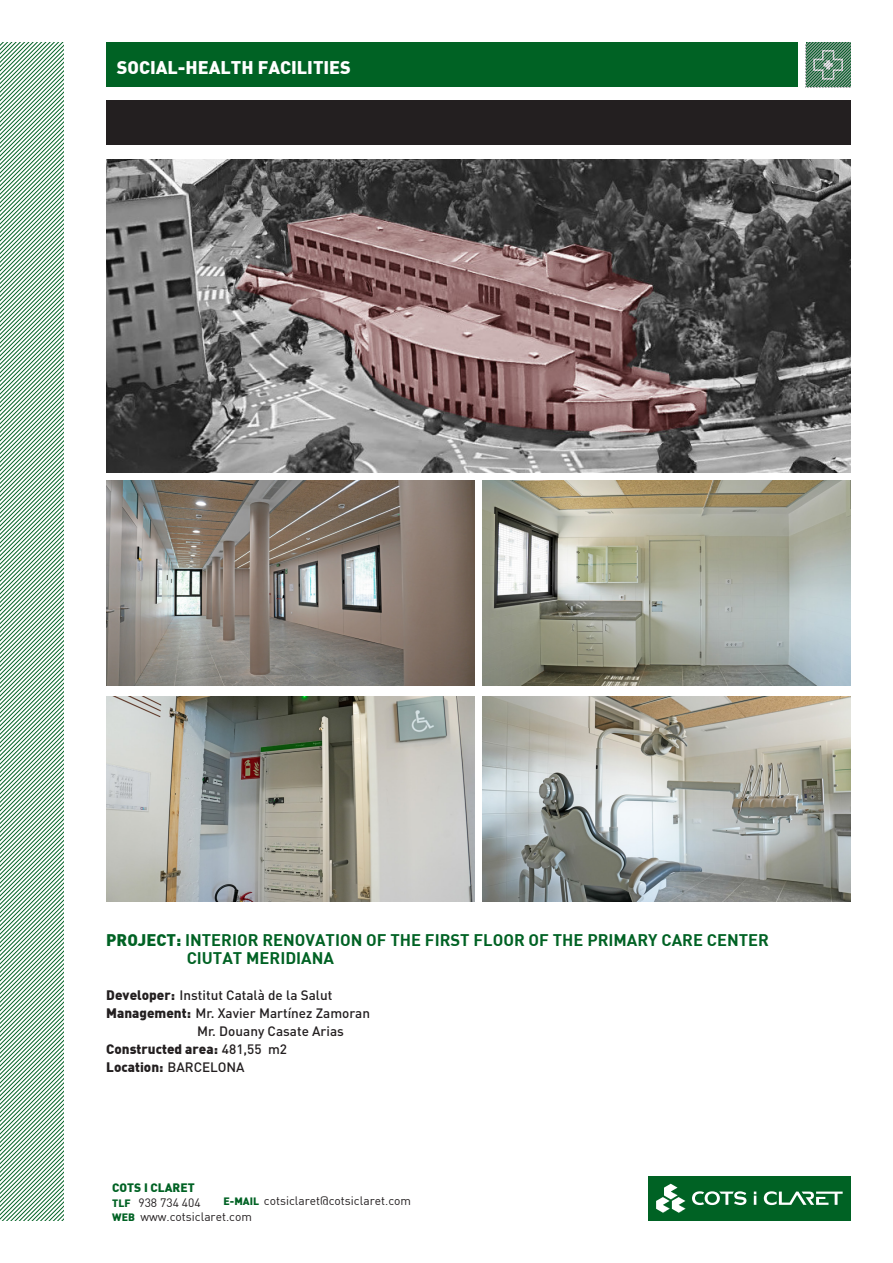
<style>
.page{position:relative;width:893px;height:1263px;background:#fff}
.page>*{position:absolute;margin:0;border:0;box-sizing:border-box;transform-origin:0 0}
.t1{font:900 18px "DIN";color:#fff}
.t2{font:700 16.5px "DIN";color:#006224}
.t3{font:500 13.5px "DIN Pro";color:#231f20}
.t4{font:900 13.5px "DIN";color:#231f20}
.t5{font:12px "DIN";color:#231f20}
.t6{font:900 12px "DIN";color:#006224}
.s1{font-weight:900}
.s2{font-family:"DIN";font-weight:900}
.s3{font-family:"DIN Pro";font-weight:500}
.s4{font-weight:900;font-size:10.5px;color:#006224}
</style>
<div class="page">
<div style="left:106px;top:43px;width:691px;height:44px;background:#006224"></div>
<svg style="left:0;top:43px;width:64px;height:1177px"></svg>
<svg style="left:806px;top:43px;width:44px;height:44px;background:#5f8c72"></svg>
<div style="left:648px;top:1176px;width:202px;height:44px;background:#006224"></div>
<svg style="left:692px;top:1191px;width:54px;height:14px"></svg>
<svg style="left:764px;top:1191px;width:79px;height:14px"></svg>
<svg style="left:754px;top:1191px;width:2px;height:14px"></svg>
<svg style="left:656px;top:1184px;width:29px;height:29px"></svg>
<img style="left:106px;top:159px;width:744px;height:313px">
<div style="left:106px;top:100px;width:744px;height:45px;background:#231f20"></div>
<img style="left:483px;top:481px;width:367px;height:205px">
<img style="left:106px;top:481px;width:368px;height:205px">
<img style="left:106px;top:697px;width:368px;height:204px">
<img style="left:483px;top:697px;width:367px;height:204px">
<p class="t1" style="left:117px;top:56px;width:235px">SOCIAL-HEALTH FACILITIES</p>
<p class="t2" style="left:106px;top:929px;width:664px"><span class="s1">PROJECT:</span> INTERIOR RENOVATION OF THE FIRST FLOOR OF THE PRIMARY CARE CENTER</p>
<p class="t2" style="left:187px;top:947px;width:149px">CIUTAT MERIDIANA</p>
<p class="t3" style="left:106px;top:985px;width:228px"><span class="s2">Developer:</span> Institut Català de la Salut</p>
<p class="t3" style="left:106px;top:1003px;width:265px"><span class="s2">Management:</span> Mr. Xavier Martínez Zamoran</p>
<p class="t3" style="left:197px;top:1021px;width:148px">Mr. Douany Casate Arias</p>
<p class="t4" style="left:106px;top:1040px;width:182px">Constructed area: <span class="s3">481,55 m2</span></p>
<p class="t4" style="left:106px;top:1058px;width:140px">Location: <span class="s3">BARCELONA</span></p>
<p class="t6" style="left:112px;top:1180px;width:84px">COTS I CLARET</p>
<p class="t5" style="left:112px;top:1195px;width:90px"><span class="s4">TLF</span> 938 734 404</p>
<p class="t5" style="left:112px;top:1209px;width:141px"><span class="s4">WEB</span> www.cotsiclaret.com</p>
<p class="t5" style="left:224px;top:1194px;width:189px"><span class="s4">E-MAIL</span> cotsiclaret@cotsiclaret.com</p>
</div>
